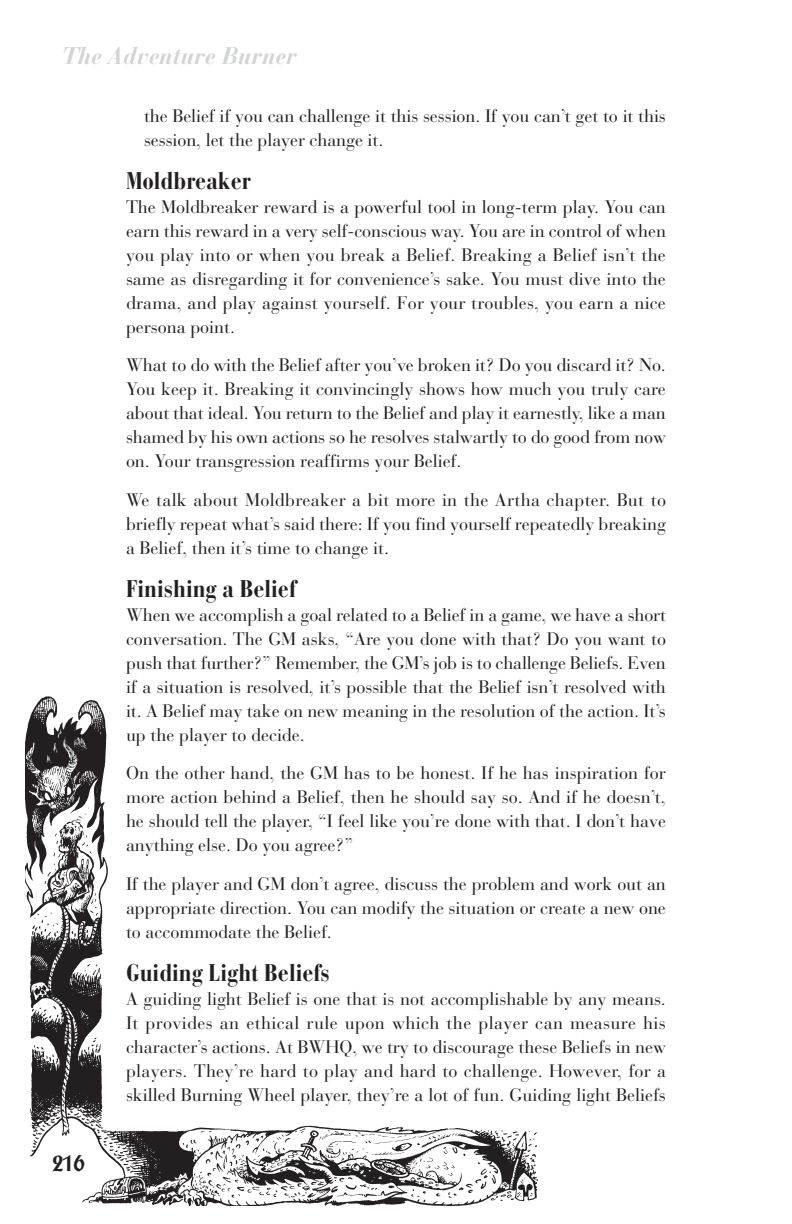
<style>
.page{position:relative;width:792px;height:1224px;background:#fff}
.page>*{position:absolute;margin:0;border:0;box-sizing:border-box;transform-origin:0 0}
.t1{font:700 condensed 24px "Bauer Bodoni";color:#231f20}
.t2{font:24px "Bauer Bodoni Bold Italic Os F";color:#d1d3d4}
.t3{font:500 24px "Post Antiqua BE";color:#231f20}
.t4{font:18px/24px "Bauer Bodoni";letter-spacing:-.005em;color:#231f20;text-align:justify}
</style>
<div class="page">
<img style="left:26px;top:696px;width:512px;height:510px">
<h1 class="t2" style="left:62px;top:47px;width:237px">The Adventure Burner</h1>
<h1 class="t3" style="left:52px;top:1154px;width:35px">216</h1>
<p class="t4" style="left:144px;top:106px;width:523px">the Belief if you can challenge it this session. If you can’t get to it this session, let the player change it.</p>
<h1 class="t1" style="left:126px;top:172px;width:126px">Moldbreaker</h1>
<p class="t4" style="left:126px;top:197px;width:542px">The Moldbreaker reward is a powerful tool in long-term play. You can earn this reward in a very self-conscious way. You are in control of when you play into or when you break a Belief. Breaking a Belief isn’t the same as disregarding it for convenience’s sake. You must dive into the drama, and play against yourself. For your troubles, you earn a nice persona point.</p>
<p class="t4" style="left:126px;top:355px;width:542px">What to do with the Belief after you’ve broken it? Do you discard it? No.<br>You keep it. Breaking it convincingly shows how much you truly care about that ideal. You return to the Belief and play it earnestly, like a man shamed by his own actions so he resolves stalwartly to do good from now on. Your transgression reaffirms your Belief.</p>
<p class="t4" style="left:126px;top:490px;width:542px">We talk about Moldbreaker a bit more in the Artha chapter. But to briefly repeat what’s said there: If you find yourself repeatedly breaking a Belief, then it’s time to change it.</p>
<h1 class="t1" style="left:126px;top:580px;width:172px">Finishing a Belief</h1>
<p class="t4" style="left:126px;top:605px;width:542px">When we accomplish a goal related to a Belief in a game, we have a short conversation. The GM asks, “Are you done with that? Do you want to push that further?” Remember, the GM’s job is to challenge Beliefs. Even if a situation is resolved, it’s possible that the Belief isn’t resolved with it. A Belief may take on new meaning in the resolution of the action. It’s up the player to decide.</p>
<p class="t4" style="left:126px;top:763px;width:542px">On the other hand, the GM has to be honest. If he has inspiration for more action behind a Belief, then he should say so. And if he doesn’t, he should tell the player, “I feel like you’re done with that. I don’t have anything else. Do you agree?”</p>
<p class="t4" style="left:126px;top:874px;width:542px">If the player and GM don’t agree, discuss the problem and work out an appropriate direction. You can modify the situation or create a new one to accommodate the Belief.</p>
<h1 class="t1" style="left:126px;top:964px;width:205px">Guiding Light Beliefs</h1>
<p class="t4" style="left:126px;top:989px;width:542px">A guiding light Belief is one that is not accomplishable by any means.<br>It provides an ethical rule upon which the player can measure his character’s actions. At BWHQ, we try to discourage these Beliefs in new players. They’re hard to play and hard to challenge. However, for a skilled Burning Wheel player, they’re a lot of fun. Guiding light Beliefs</p>
</div>
